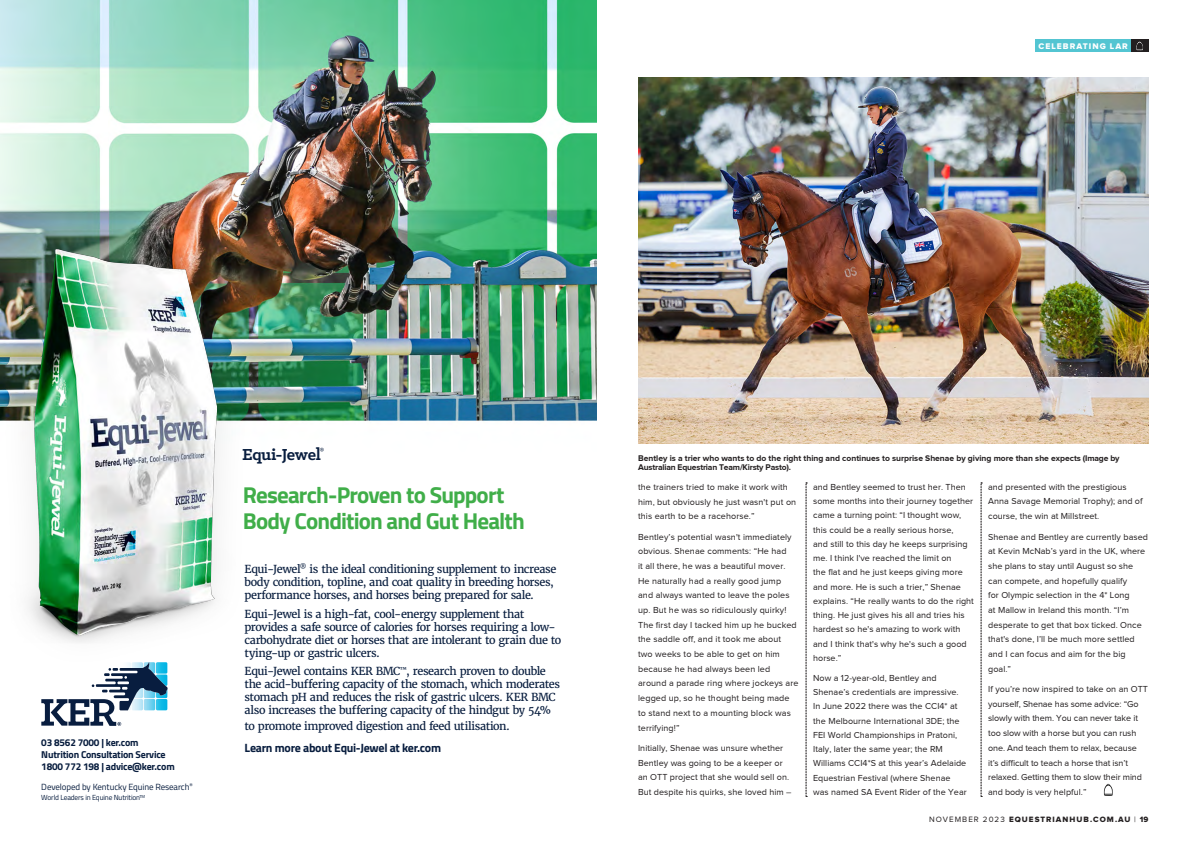
<style>
.page{position:relative;width:1191px;height:842px;background:#fff}
.page>*{position:absolute;margin:0;border:0;box-sizing:border-box;transform-origin:0 0}
.t1{font:700 23px/26px "Titillium";letter-spacing:-.035em;color:#40ae49}
.t2{font:700 18px "Klinic Slab";letter-spacing:-.025em;color:#081d3e}
.t3{font:700 12px "Titillium";letter-spacing:-.025em;color:#081d3e}
.t4{font:11px/13px "Merriweather";letter-spacing:-.04em;color:#081d3e}
.t5{font:700 10px/12px "Titillium";letter-spacing:-.02em;color:#081d3e}
.t6{font:9px/14.7px "Proxima Nova";letter-spacing:.005em;color:#231f20}
.t7{font:8.9px "Titillium";letter-spacing:-.01em;color:#081d3e}
.t8{font:700 8.5px/9px "Proxima Nova";color:#231f20}
.t9{font:8.5px "Proxima Nova Extrabld";letter-spacing:.12em;color:#fff}
.t10{font:8px "Proxima Nova Extrabld";letter-spacing:.13em;color:#231f20}
.t11{font:7.4px "Titillium";letter-spacing:-.02em;color:#081d3e}
.s1{font-style:inherit}
.s2{font-family:"Proxima Nova"}
</style>
<div class="page">
<img style="left:0;top:0;width:597px;height:421px">
<svg style="left:41px;top:684px;width:127px;height:42px"></svg>
<img style="left:0;top:195px;width:282px;height:489px">
<svg style="left:806px;top:483px;width:1px;height:314px"></svg>
<svg style="left:980px;top:483px;width:2px;height:314px"></svg>
<svg style="left:1103px;top:784px;width:10px;height:11px"></svg>
<img style="left:638px;top:77px;width:510px;height:367px">
<div style="left:1035px;top:40px;width:95px;height:12px;background:#53c5d2"></div>
<div style="left:1130px;top:40px;width:18px;height:12px;background:#231f20"></div>
<svg style="left:1136px;top:41px;width:7px;height:10px"></svg>
<p class="t9" style="left:1038px;top:43px;width:91px">CELEBRATING LAR</p>
<p class="t5" style="left:41px;top:736px;width:135px">03 8562 7000 | ker.com<br>Nutrition Consultation Service<br>1800 772 198 | advice@ker.com</p>
<p class="t7" style="left:41px;top:780px;width:153px">Developed by Kentucky Equine Research<sup>®</sup></p>
<p class="t11" style="left:41px;top:792px;width:105px">World Leaders in Equine Nutrition<sup>TM</sup></p>
<p class="t2" style="left:242px;top:442px;width:84px">Equi-Jewel<sup>®</sup></p>
<p class="t1" style="left:243px;top:481px;width:284px">Research-Proven to Support<br>Body Condition and Gut Health</p>
<p class="t6" style="left:638px;top:479px;width:160px">the trainers tried to make it work with him, but obviously he just wasn't put on this earth to be a racehorse.”</p>
<p class="t6" style="left:638px;top:529px;width:162px">Bentley’s potential wasn't immediately obvious. Shenae comments: “He had<br>it all there, he was a beautiful mover.<br>He naturally had a really good jump<br>and always wanted to leave the poles up. But he was so ridiculously quirky!<br><span class="s1">The first day I tacked him up he bucked </span>the saddle off, and it took me about<br>two weeks to be able to get on him because he had always been led around a parade ring where jockeys are legged up, so he thought being made to stand next to a mounting block was terrifying!”</p>
<p class="t6" style="left:638px;top:740px;width:155px">Initially, Shenae was unsure whether Bentley was going to be a keeper or an OTT project that she would sell on.<br>But despite his quirks, she loved him –</p>
<p class="t8" style="left:638px;top:453px;width:483px">Bentley is a trier who wants to do the right thing and continues to surprise Shenae by giving more than she expects (Image by<br>Australian Equestrian Team/Kirsty Pasto).</p>
<p class="t6" style="left:988px;top:479px;width:156px">and presented with the prestigious<br>Anna Savage Memorial Trophy); and of course, the win at Millstreet.</p>
<p class="t6" style="left:988px;top:529px;width:161px">Shenae and Bentley are currently based at Kevin McNab’s yard in the UK, where she plans to stay until August so she can compete, and hopefully qualify<br>for Olympic selection in the 4* Long<br>at Mallow in Ireland this month. “I’m desperate to get that box ticked. Once that's done, I’ll be much more settled and I can focus and aim for the big goal.”</p>
<p class="t6" style="left:988px;top:682px;width:161px">If you’re now inspired to take on an OTT yourself, Shenae has some advice: “Go slowly with them. You can never take it too slow with a horse but you can rush one. And teach them to relax, because <span class="s1">it’s difficult to teach a horse that isn’t </span>relaxed. Getting them to slow their mind and body is very helpful.”</p>
<p class="t6" style="left:813px;top:480px;width:162px;line-height:14.3px">and Bentley seemed to trust her. Then some months into their journey together came a turning point: “I thought wow, this could be a really serious horse,<br>and still to this day he keeps surprising me. I think I've reached the limit on<br><span class="s1">the flat and he just keeps giving more </span>and more. He is such a trier,” Shenae explains. “He really wants to do the right thing. He just gives his all and tries his hardest so he's amazing to work with and I think that's why he's such a good horse.”</p>
<p class="t6" style="left:813px;top:671px;width:155px;line-height:14.3px">Now a 12-year-old, Bentley and Shenae’s credentials are impressive.<br>In June 2022 there was the CCI4* at the Melbourne International 3DE; the FEI World Championships in Pratoni, Italy, later the same year; the RM Williams CCI4*S at this year’s Adelaide Equestrian Festival (where Shenae was named SA Event Rider of the Year</p>
<p class="t4" style="left:244px;top:563px;width:313px">Equi-Jewel<sup>®</sup> is the ideal conditioning supplement to increase body condition, topline, and coat quality in breeding horses, performance horses, and horses being prepared for sale.</p>
<p class="t4" style="left:244px;top:607px;width:318px">Equi-Jewel is a high-fat, cool-energy supplement that provides a safe source of calories for horses requiring a low&shy;carbohydrate diet or horses that are intolerant to grain due to tying-up or gastric ulcers.</p>
<p class="t4" style="left:244px;top:665px;width:317px">Equi-Jewel contains KER BMC<sup>™</sup>, research proven to double the acid-buffering capacity of the stomach, which moderates stomach pH and reduces the risk of gastric ulcers. KER BMC also increases the buffering capacity of the hindgut by 54%</p>
<p class="t4" style="left:244px;top:720px;width:267px">to promote improved digestion and feed utilisation.</p>
<p class="t3" style="left:244px;top:738px;width:198px">Learn more about Equi-Jewel at ker.com</p>
<p class="t10" style="left:929px;top:816px;width:221px"><span class="s2">NOVEMBER 2023</span> EQUESTRIANHUB.COM.AU <span class="s2">|</span> 19</p>
</div>
